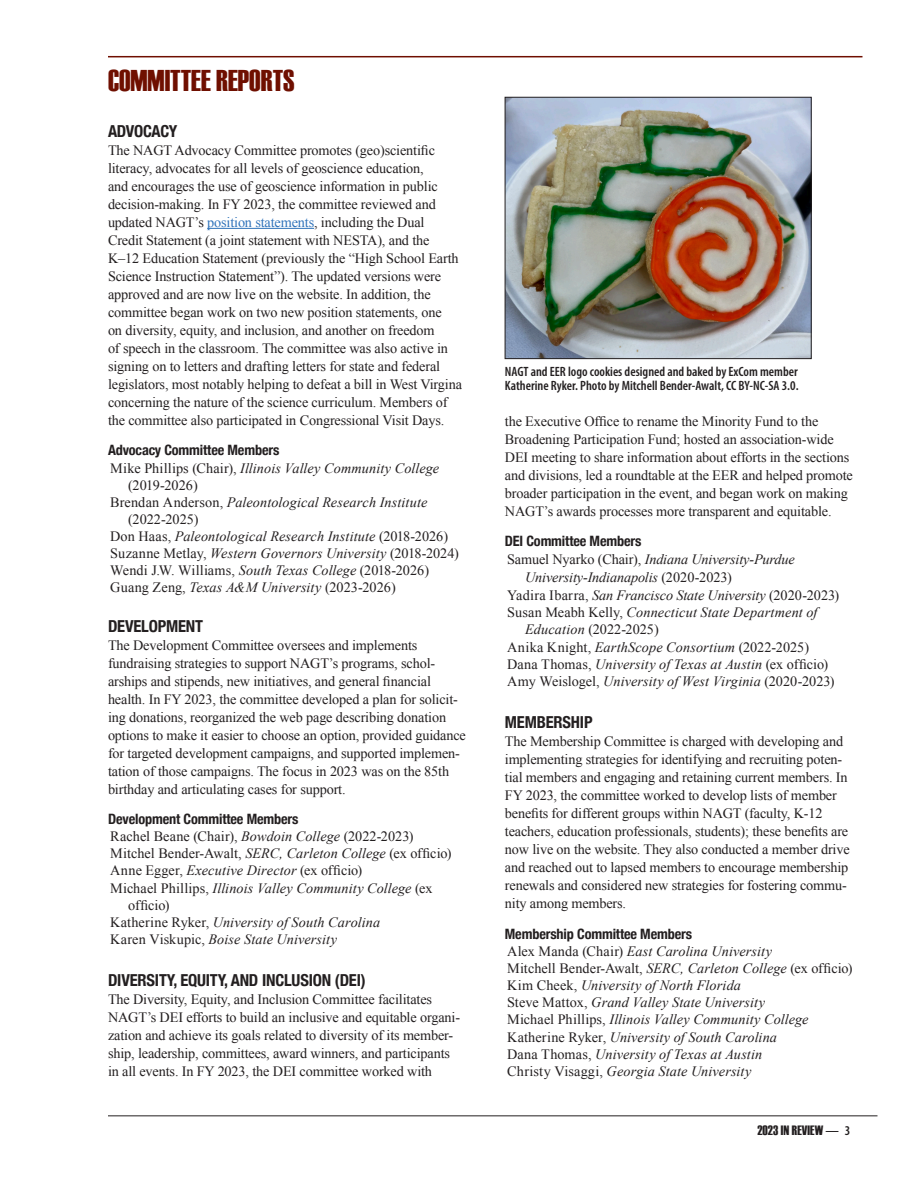
<style>
.page{position:relative;width:918px;height:1188px;background:#fff}
.page>*{position:absolute;margin:0;border:0;box-sizing:border-box;transform-origin:0 0}
.FeatureHeadCaps{font:30px "Haettenschweiler";color:#6f0f00}
.PD_PROGRAMMING{font:700 condensed 16.5px "Helvetica Neue";letter-spacing:-.01em;color:#231f20}
.Body1{font:14.25px/18px "Times New Roman";letter-spacing:-.01em;color:#231f20}
.Bullet_Points_Tighter{font:italic 14.25px/17.1px "Times New Roman";letter-spacing:.005em;color:#231f20}
.Bullet_Points_Tighter-2{font:14.25px/17.1px "Times New Roman";color:#231f20}
.Committee_Heads__etc{font:700 condensed 14.25px "Helvetica Neue";letter-spacing:-.01em;color:#231f20}
.t1{font:600 condensed 13.5px/13.5px "Myriad Pro";color:#231f20}
.t2{font:13.5px "Haettenschweiler";letter-spacing:.01em;color:#231f20}
.s1{color:#3073ba}
.s2{font-style:italic}
.s3{font-style:normal}
.s4{font-family:"Myriad Pro";font-weight:600;font-stretch:condensed}
</style>
<div class="page">
<img style="left:507px;top:99px;width:302px;height:258px">
<div style="left:505px;top:97px;width:306px;height:262px;border:1px solid #231f20"></div>
<hr style="left:108px;top:56px;width:754px;height:1px;background:#6f0f00">
<hr style="left:207px;top:228px;width:107px;height:1px;background:#3073ba">
<hr style="left:108px;top:1115px;width:770px;height:1px;background:#231f20">
<p class="FeatureHeadCaps" style="left:108px;top:64px;width:188px">COMMITTEE REPORTS</p>
<p class="PD_PROGRAMMING" style="left:108px;top:117px;width:71px">ADVOCACY</p>
<p class="Body1" style="left:108px;top:141px;width:356px">The NAGT Advocacy Committee promotes (geo)scientific literacy, advocates for all levels of geoscience education,<br>and encourages the use of geoscience information in public decision-making. In FY 2023, the committee reviewed and updated NAGT’s <span class="s1">position statements</span>, including the Dual Credit Statement (a joint statement with NESTA), and the K–12 Education Statement (previously the “High School Earth Science Instruction Statement”). The updated versions were approved and are now live on the website. In addition, the committee began work on two new position statements, one<br>on diversity, equity, and inclusion, and another on freedom<br>of speech in the classroom. The committee was also active in signing on to letters and drafting letters for state and federal legislators, most notably helping to defeat a bill in West Virgina concerning the nature of the science curriculum. Members of the committee also participated in Congressional Visit Days.</p>
<p class="Committee_Heads__etc" style="left:108px;top:439px;width:173px">Advocacy Committee Members</p>
<p class="Bullet_Points_Tighter-2" style="left:128px;top:459px;width:312px;text-indent:-18px">Mike Phillips (Chair), <span class="s2">Illinois Valley Community College </span>(2019-2026)</p>
<p class="Bullet_Points_Tighter" style="left:128px;top:493px;width:301px;text-indent:-18px"><span class="s3">Brendan Anderson,</span> Paleontological Research Institute <span class="s3">(2022-2025)</span></p>
<p class="Bullet_Points_Tighter" style="left:110px;top:527px;width:340px"><span class="s3">Don Haas,</span> Paleontological Research Institute <span class="s3">(2018-2026)</span></p>
<p class="Bullet_Points_Tighter" style="left:110px;top:544px;width:350px"><span class="s3">Suzanne Metlay,</span> Western Governors University <span class="s3">(2018-2024)</span></p>
<p class="Bullet_Points_Tighter-2" style="left:110px;top:562px;width:320px">Wendi J.W. Williams, <span class="s2">South Texas College</span> (2018-2026)</p>
<p class="Bullet_Points_Tighter-2" style="left:110px;top:579px;width:287px">Guang Zeng, <span class="s2">Texas A&amp;M University</span> (2023-2026)</p>
<p class="PD_PROGRAMMING" style="left:108px;top:612px;width:97px">DEVELOPMENT</p>
<p class="Body1" style="left:108px;top:636px;width:359px">The Development Committee oversees and implements fundraising strategies to support NAGT’s programs, schol&shy;arships and stipends, new initiatives, and general financial health. In FY 2023, the committee developed a plan for solicit&shy;ing donations, reorganized the web page describing donation options to make it easier to choose an option, provided guidance for targeted development campaigns, and supported implemen&shy;tation of those campaigns. The focus in 2023 was on the 85th birthday and articulating cases for support.</p>
<p class="Committee_Heads__etc" style="left:108px;top:807px;width:192px">Development Committee Members</p>
<p class="Bullet_Points_Tighter-2" style="left:110px;top:828px;width:305px">Rachel Beane (Chair), <span class="s2">Bowdoin College</span> (2022-2023)</p>
<p class="Bullet_Points_Tighter-2" style="left:110px;top:845px;width:343px">Mitchel Bender-Awalt, <span class="s2">SERC, Carleton College</span> (ex officio)</p>
<p class="Bullet_Points_Tighter-2" style="left:110px;top:862px;width:254px">Anne Egger, <span class="s2">Executive Director</span> (ex officio)</p>
<p class="Bullet_Points_Tighter" style="left:128px;top:879px;width:306px;text-indent:-18px"><span class="s3">Michael Phillips,</span> Illinois Valley Community College <span class="s3">(ex officio)</span></p>
<p class="Bullet_Points_Tighter" style="left:110px;top:913px;width:271px"><span class="s3">Katherine Ryker,</span> University of South Carolina</p>
<p class="Bullet_Points_Tighter" style="left:110px;top:930px;width:228px"><span class="s3">Karen Viskupic,</span> Boise State University</p>
<p class="PD_PROGRAMMING" style="left:108px;top:967px;width:259px">DIVERSITY, EQUITY, AND INCLUSION (DEI)</p>
<p class="Body1" style="left:108px;top:990px;width:354px">The Diversity, Equity, and Inclusion Committee facilitates NAGT’s DEI efforts to build an inclusive and equitable organi&shy;zation and achieve its goals related to diversity of its member&shy;ship, leadership, committees, award winners, and participants in all events. In FY 2023, the DEI committee worked with</p>
<p class="t1" style="left:505px;top:365px;width:295px">NAGT and EER logo cookies designed and baked by ExCom member<br>Katherine Ryker. Photo by Mitchell Bender-Awalt, CC BY-NC-SA 3.0.</p>
<p class="Body1" style="left:505px;top:412px;width:350px">the Executive Office to rename the Minority Fund to the Broadening Participation Fund; hosted an association-wide DEI meeting to share information about efforts in the sections and divisions, led a roundtable at the EER and helped promote broader participation in the event, and began work on making NAGT’s awards processes more transparent and equitable.</p>
<p class="Committee_Heads__etc" style="left:505px;top:529px;width:138px">DEI Committee Members</p>
<p class="Bullet_Points_Tighter" style="left:525px;top:550px;width:271px;line-height:18px;text-indent:-18px"><span class="s3">Samuel Nyarko (Chair),</span> Indiana University-Purdue<br>University-Indianapolis <span class="s3">(2020-2023)</span></p>
<p class="Bullet_Points_Tighter" style="left:507px;top:587px;width:334px"><span class="s3">Yadira Ibarra,</span> San Francisco State University <span class="s3">(2020-2023)</span></p>
<p class="Bullet_Points_Tighter" style="left:525px;top:604px;width:294px;text-indent:-18px"><span class="s3">Susan Meabh Kelly,</span> Connecticut State Department of<br>Education <span class="s3">(2022-2025)</span></p>
<p class="Bullet_Points_Tighter-2" style="left:507px;top:638px;width:303px">Anika Knight, <span class="s2">EarthScope Consortium</span> (2022-2025)</p>
<p class="Bullet_Points_Tighter" style="left:507px;top:655px;width:323px"><span class="s3">Dana Thomas,</span> University of Texas at Austin <span class="s3">(ex officio)</span></p>
<p class="Bullet_Points_Tighter-2" style="left:507px;top:672px;width:329px">Amy Weislogel, <span class="s2">University of West Virginia</span> (2020-2023)</p>
<p class="PD_PROGRAMMING" style="left:505px;top:709px;width:89px">MEMBERSHIP</p>
<p class="Body1" style="left:505px;top:732px;width:346px">The Membership Committee is charged with developing and implementing strategies for identifying and recruiting poten&shy;tial members and engaging and retaining current members. In FY 2023, the committee worked to develop lists of member benefits for different groups within NAGT (faculty, K-12 teachers, education professionals, students); these benefits are now live on the website. They also conducted a member drive and reached out to lapsed members to encourage membership renewals and considered new strategies for fostering commu&shy;nity among members.</p>
<p class="Committee_Heads__etc" style="left:505px;top:922px;width:189px">Membership Committee Members</p>
<p class="Bullet_Points_Tighter" style="left:507px;top:942px;width:266px"><span class="s3">Alex Manda (Chair)</span> East Carolina University</p>
<p class="Bullet_Points_Tighter-2" style="left:507px;top:960px;width:347px">Mitchell Bender-Awalt, <span class="s2">SERC, Carleton College</span> (ex officio)</p>
<p class="Bullet_Points_Tighter" style="left:507px;top:977px;width:235px"><span class="s3">Kim Cheek,</span> University of North Florida</p>
<p class="Bullet_Points_Tighter" style="left:507px;top:994px;width:259px"><span class="s3">Steve Mattox,</span> Grand Valley State University</p>
<p class="Bullet_Points_Tighter" style="left:507px;top:1011px;width:303px"><span class="s3">Michael Phillips,</span> Illinois Valley Community College</p>
<p class="Bullet_Points_Tighter" style="left:507px;top:1028px;width:271px"><span class="s3">Katherine Ryker,</span> University of South Carolina</p>
<p class="Bullet_Points_Tighter" style="left:507px;top:1045px;width:257px"><span class="s3">Dana Thomas,</span> University of Texas at Austin</p>
<p class="Bullet_Points_Tighter" style="left:507px;top:1062px;width:246px"><span class="s3">Christy Visaggi,</span> Georgia State University</p>
<p class="t2" style="left:758px;top:1123px;width:94px">2023 IN REVIEW <span class="s4">— 3</span></p>
</div>
